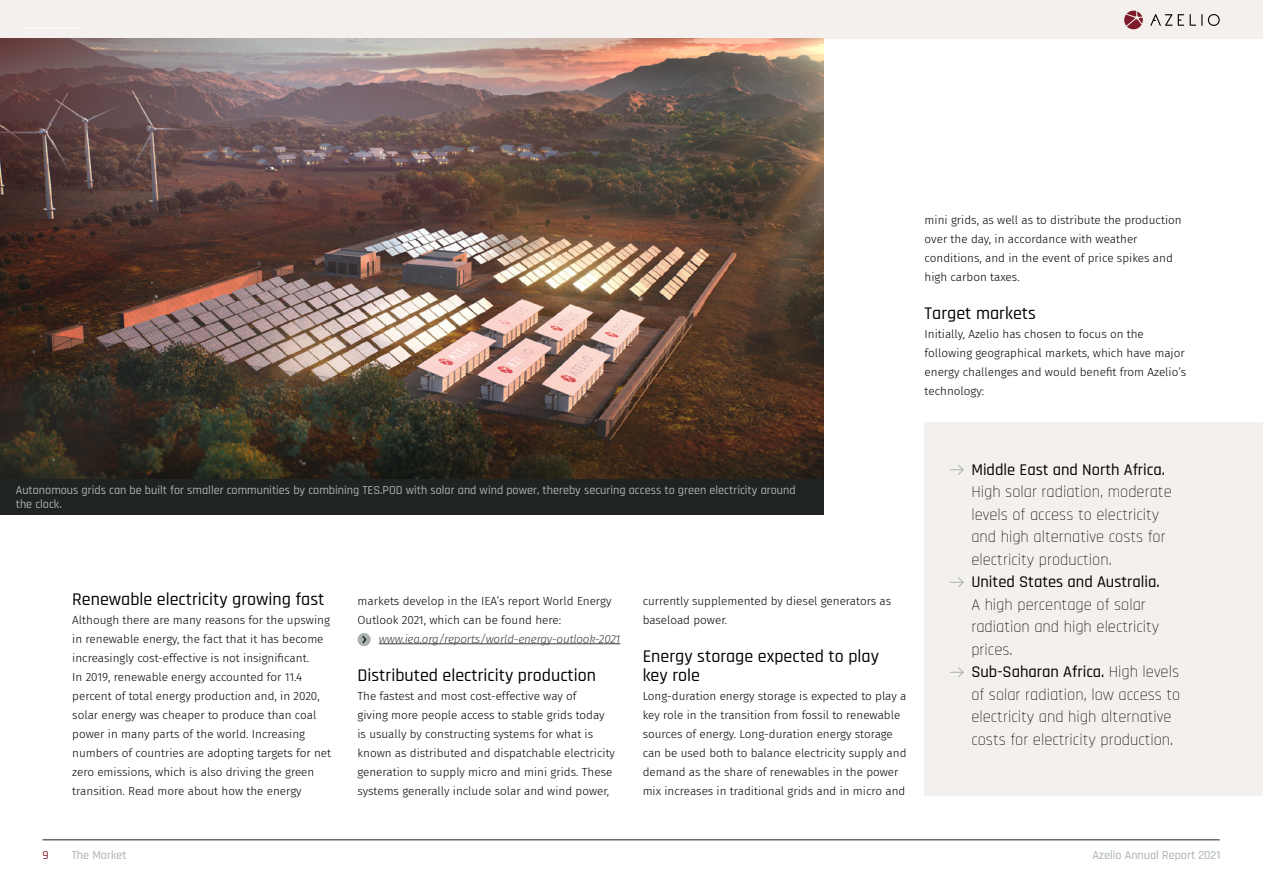
<style>
.page{position:relative;width:1263px;height:893px;background:#fff}
.page>*{position:absolute;margin:0;border:0;box-sizing:border-box;transform-origin:0 0}
.Underrubrik_1_brödte{font:500 18px/19px "Rajdhani";color:#000}
.Brödtext_framvagn{font:300 16.5px/22.5px "Rajdhani";color:#000}
.Brödtext_framvagn-2{font:500 16.5px "Rajdhani";color:#000}
.t1{font:500 12.3px/14.7px "Rajdhani";color:#a8b3b0}
.t2{font:500 12.3px "Rajdhani";color:#7e1b2a}
.Brödtext_framvagn-3{font:300 11.7px/19px "Fira Sans";color:#000}
.Brödtext_framvagn-4{font:italic 300 11.7px "Fira Sans";letter-spacing:-.015em;color:#3a3a3a}
.s1{font-weight:500}
</style>
<div class="page">
<div style="left:0;top:0;width:1263px;height:39px;background:#f4f0ed"></div>
<hr style="left:43px;top:840px;width:1177px;height:1px;background:#1f2322">
<div style="left:924px;top:422px;width:339px;height:373px;background:#f4f0ed"></div>
<svg style="left:1150px;top:14px;width:22px;height:12px"></svg>
<svg style="left:1208px;top:14px;width:12px;height:12px"></svg>
<svg style="left:1178px;top:14px;width:6px;height:12px"></svg>
<svg style="left:1190px;top:14px;width:12px;height:12px"></svg>
<svg style="left:1124px;top:11px;width:19px;height:18px"></svg>
<hr style="left:22px;top:28px;width:58px;height:1px;background:#fff">
<hr style="left:379px;top:643px;width:241px;height:1px;background:#3a3a3a">
<div style="left:357px;top:633px;width:14px;height:13px;background:#a8b3b0;border-radius:50%"></div>
<svg style="left:362px;top:636px;width:5px;height:8px"></svg>
<img style="left:0;top:39px;width:824px;height:440px">
<div style="left:0;top:479px;width:824px;height:35px;background:#1f2322"></div>
<svg style="left:950px;top:464px;width:14px;height:11px"></svg>
<svg style="left:950px;top:577px;width:14px;height:11px"></svg>
<svg style="left:950px;top:667px;width:14px;height:11px"></svg>
<p class="Brödtext_framvagn-3" style="left:924px;top:210px;width:259px">mini grids, as well as to distribute the production over the day, in accordance with weather conditions, and in the event of price spikes and high carbon taxes.</p>
<p class="Underrubrik_1_brödte" style="left:924px;top:304px;width:113px">Target markets</p>
<p class="Brödtext_framvagn-3" style="left:924px;top:324px;width:263px">Initially, Azelio has chosen to focus on the following geographical markets, which have major energy challenges and would benefit from Azelio’s technology:</p>
<p class="t1" style="left:16px;top:483px;width:781px">Autonomous grids can be built for smaller communities by combining TES.POD with solar and wind power, thereby securing access to green electricity around the clock.</p>
<p class="Underrubrik_1_brödte" style="left:72px;top:590px;width:254px">Renewable electricity growing fast</p>
<p class="Brödtext_framvagn-3" style="left:72px;top:610px;width:260px">Although there are many reasons for the upswing in renewable energy, the fact that it has become increasingly cost-effective is not insignificant.<br>In 2019, renewable energy accounted for 11.4 percent of total energy production and, in 2020, solar energy was cheaper to produce than coal power in many parts of the world. Increasing numbers of countries are adopting targets for net zero emissions, which is also driving the green transition. Read more about how the energy</p>
<p class="Brödtext_framvagn-3" style="left:357px;top:591px;width:255px">markets develop in the IEA’s report World Energy<br>Outlook 2021, which can be found here:</p>
<p class="Brödtext_framvagn-4" style="left:379px;top:631px;width:243px">www.iea.org/reports/world-energy-outlook-2021</p>
<p class="Underrubrik_1_brödte" style="left:357px;top:666px;width:240px">Distributed electricity production</p>
<p class="Brödtext_framvagn-3" style="left:357px;top:686px;width:259px">The fastest and most cost-effective way of<br>giving more people access to stable grids today is usually by constructing systems for what is known as distributed and dispatchable electricity generation to supply micro and mini grids. These systems generally include solar and wind power,</p>
<p class="Brödtext_framvagn-3" style="left:643px;top:591px;width:250px">currently supplemented by diesel generators as baseload power.</p>
<p class="Underrubrik_1_brödte" style="left:643px;top:647px;width:238px">Energy storage expected to play key role</p>
<p class="Brödtext_framvagn-3" style="left:643px;top:686px;width:265px">Long-duration energy storage is expected to play a key role in the transition from fossil to renewable sources of energy. Long-duration energy storage can be used both to balance electricity supply and demand as the share of renewables in the power mix increases in traditional grids and in micro and</p>
<p class="Brödtext_framvagn-2" style="left:971px;top:460px;width:195px">Middle East and North Africa.</p>
<p class="Brödtext_framvagn" style="left:971px;top:481px;width:202px">High solar radiation, moderate levels of access to electricity and high alternative costs for electricity production.</p>
<p class="Brödtext_framvagn-2" style="left:971px;top:572px;width:190px">United States and Australia.</p>
<p class="Brödtext_framvagn" style="left:971px;top:594px;width:190px">A high percentage of solar radiation and high electricity prices.</p>
<p class="Brödtext_framvagn" style="left:971px;top:661px;width:211px"><span class="s1">Sub-Saharan Africa.</span> High levels of solar radiation, low access to electricity and high alternative costs for electricity production.</p>
<p class="t2" style="left:43px;top:847px;width:8px">9</p>
<p class="t1" style="left:72px;top:848px;width:57px">The Market</p>
<p class="t1" style="left:1092px;top:848px;width:130px">Azelio Annual Report 2021</p>
</div>
